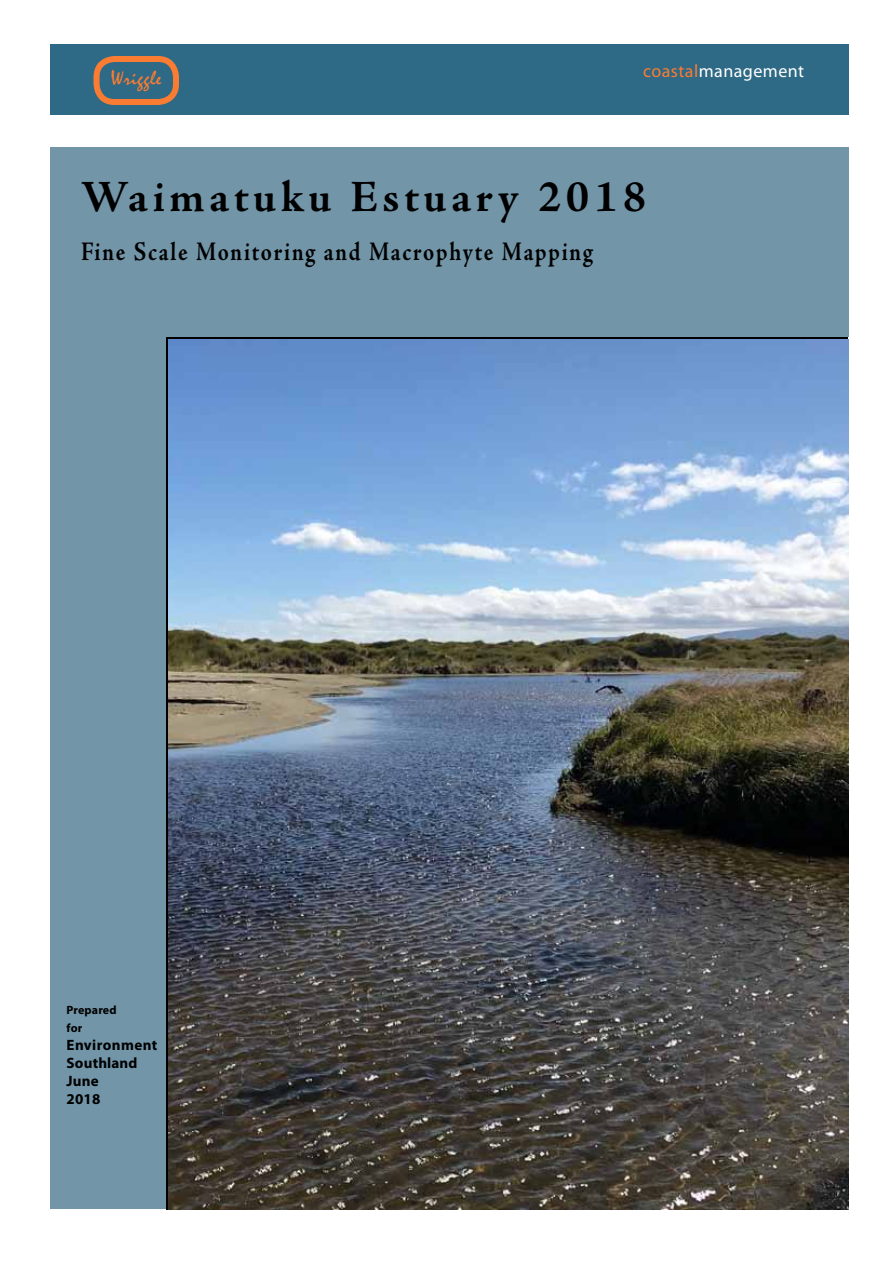
<style>
.page{position:relative;width:893px;height:1263px;background:#fff}
.page>*{position:absolute;margin:0;border:0;box-sizing:border-box;transform-origin:0 0}
.t1{font:700 45px "Adobe Jenson Pro";letter-spacing:.105em;color:#000}
.t2{font:700 27px "Adobe Jenson Pro";letter-spacing:.075em;color:#000;scale:.83 1}
.t3{font:21px "Mistral";letter-spacing:.025em;color:#fa7c33}
.t4{font:18px "Myriad Pro";letter-spacing:.025em;color:#fff}
.t5{font:700 15px/18px "Myriad Pro";letter-spacing:.01em;color:#000}
.t6{font:700 12px/18px "Myriad Pro";letter-spacing:.01em;color:#000}
.s1{color:#fa7c33}
</style>
<div class="page">
<div style="left:50px;top:45px;width:798px;height:70px;background:#2e6985"></div>
<div style="left:94px;top:56px;width:85px;height:49px;border:6px solid #fa7c33;border-radius:18px"></div>
<div style="left:50px;top:149px;width:280px;height:1060px;background:#7295a8"></div>
<div style="left:50px;top:148px;width:798px;height:189px;background:#7295a8"></div>
<img style="left:168px;top:339px;width:680px;height:870px">
<p class="t3" style="left:111px;top:67px;width:52px">Wriggle</p>
<p class="t4" style="left:643px;top:60px;width:163px"><span class="s1">coastal</span>management</p>
<h1 class="t1" style="left:81px;top:171px;width:567px">Waimatuku Estuary 2018</h1>
<p class="t2" style="left:81px;top:237px;width:619px">Fine Scale Monitoring and Macrophyte Mapping</p>
<p class="t6" style="left:67px;top:1001px;width:51px">Prepared for</p>
<p class="t5" style="left:67px;top:1036px;width:92px">Environment<br>Southland<br>June<br>2018</p>
</div>
